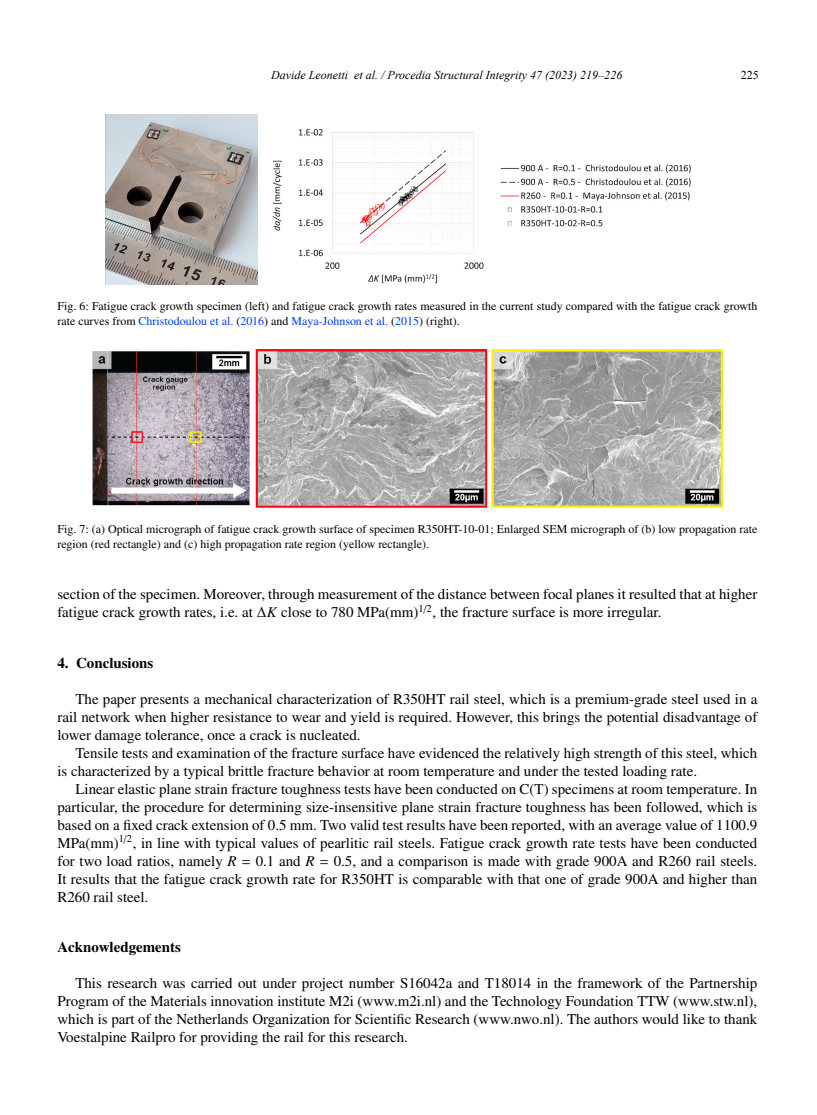
<style>
.page{position:relative;width:817px;height:1115px;background:#fff}
.page>*{position:absolute;margin:0;border:0;box-sizing:border-box;transform-origin:0 0}
.t1{font:15px/18px "Nimbus Rom No 9 L";color:#000;text-align:justify}
.t2{font:500 15px "Nimbus Rom No 9 L";color:#000}
.t3{font:12px/15px "Nimbus Rom No 9 L";color:#000}
.t4{font:italic 12px "Times New Roman";color:#000}
.t5{font:12px "Times New Roman";color:#000}
.s1{color:#0039ff}
.s2{font-family:"rtxr"}
.s3{font-style:italic}
</style>
<div class="page">
<img style="left:106px;top:114px;width:151px;height:170px">
<img style="left:272px;top:128px;width:419px;height:156px">
<img style="left:92px;top:349px;width:630px;height:158px">
<p class="t4" style="left:271px;top:66px;width:352px">Davide Leonetti et al. / Procedia Structural Integrity 47 (2023) 219–226</p>
<p class="t5" style="left:740px;top:66px;width:19px">225</p>
<p class="t3" style="left:57px;top:298px;width:701px">Fig. 6: Fatigue crack growth specimen (left) and fatigue crack growth rates measured in the current study compared with the fatigue crack growth rate curves from <span class="s1">Christodoulou et al.</span> (<span class="s1">2016</span>) and <span class="s1">Maya-Johnson et al.</span> (<span class="s1">2015</span>) (right).</p>
<p class="t3" style="left:57px;top:521px;width:701px">Fig. 7: (a) Optical micrograph of fatigue crack growth surface of specimen R350HT-10-01; Enlarged SEM micrograph of (b) low propagation rate region (red rectangle) and (c) high propagation rate region (yellow rectangle).</p>
<p class="t1" style="left:57px;top:585px;width:701px">section of the specimen. Moreover, through measurement of the distance between focal planes it resulted that at higher fatigue crack growth rates, i.e. at <span class="s2">∆</span><span class="s3">K</span> close to 780 MPa(mm)<sup>1</sup><sup>/</sup><sup>2</sup>, the fracture surface is more irregular.</p>
<p class="t2" style="left:57px;top:653px;width:97px">4. Conclusions</p>
<p class="t1" style="left:57px;top:690px;width:701px;text-indent:18px">The paper presents a mechanical characterization of R350HT rail steel, which is a premium-grade steel used in a rail network when higher resistance to wear and yield is required. However, this brings the potential disadvantage of lower damage tolerance, once a crack is nucleated.</p>
<p class="t1" style="left:57px;top:743px;width:701px;text-indent:18px">Tensile tests and examination of the fracture surface have evidenced the relatively high strength of this steel, which is characterized by a typical brittle fracture behavior at room temperature and under the tested loading rate.</p>
<p class="t1" style="left:57px;top:779px;width:701px;text-indent:18px">Linear elastic plane strain fracture toughness tests have been conducted on C(T) specimens at room temperature. In particular, the procedure for determining size-insensitive plane strain fracture toughness has been followed, which is based on a fixed crack extension of 0.5 mm. Two valid test results have been reported, with an average value of 1100.9<br>MPa(mm)<sup>1</sup><sup>/</sup><sup>2</sup>, in line with typical values of pearlitic rail steels. Fatigue crack growth rate tests have been conducted for two load ratios, namely <span class="s3">R</span> <span class="s2">=</span> 0.1 and <span class="s3">R</span> <span class="s2">=</span> 0.5, and a comparison is made with grade 900A and R260 rail steels.<br>It results that the fatigue crack growth rate for R350HT is comparable with that one of grade 900A and higher than R260 rail steel.</p>
<p class="t2" style="left:57px;top:937px;width:125px">Acknowledgements</p>
<p class="t1" style="left:57px;top:974px;width:701px;text-indent:18px">This research was carried out under project number S16042a and T18014 in the framework of the Partnership Program of the Materials innovation institute M2i (www.m2i.nl) and the Technology Foundation TTW (www.stw.nl), which is part of the Netherlands Organization for Scientific Research (www.nwo.nl). The authors would like to thank Voestalpine Railpro for providing the rail for this research.</p>
</div>
